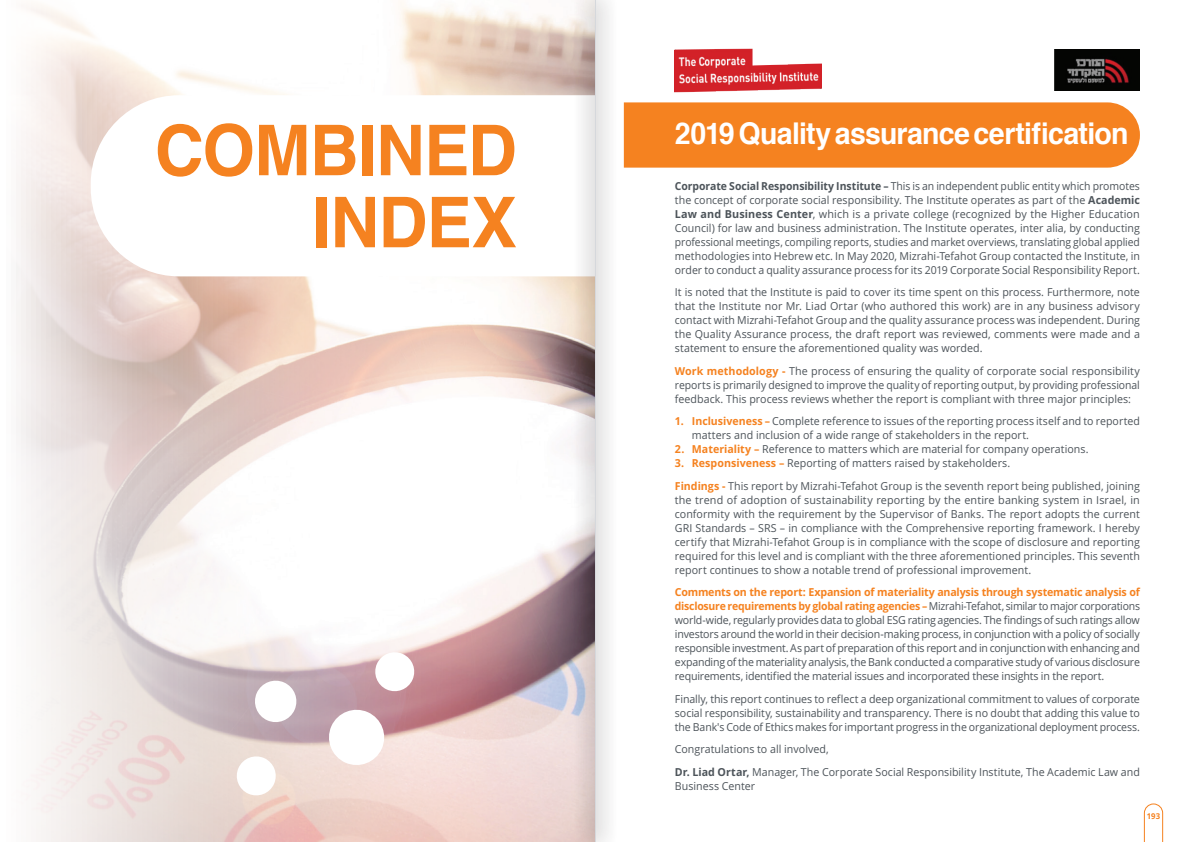
<style>
.page{position:relative;width:1191px;height:842px;background:#fff}
.page>*{position:absolute;margin:0;border:0;box-sizing:border-box;transform-origin:0 0}
.t1{font:700 70px/72px "Helvetica";letter-spacing:-.015em;color:#f58220;text-align:right}
.t2{font:700 30px "Helvetica";letter-spacing:-.025em;color:#fff;scale:.95 1}
.t3{font:11px/14px "Open Sans Hebrew";color:#4d545a;text-align:justify}
.t4{font:11px/14px "Open Sans Hebrew";color:#4d545a;text-align:justify;scale:.95 1}
.t5{font:11px/14px "Open Sans Hebrew";color:#4d545a;scale:.96 1}
.t6{font:700 8px "Open Sans Hebrew";color:#f58220}
.s1{font-weight:700}
.s2{font-weight:700;color:#f58220}
</style>
<div class="page">
<svg style="left:1144px;top:804px;width:18px;height:38px"></svg>
<img style="left:16px;top:1px;width:557px;height:841px">
<div style="left:624px;top:102px;width:516px;height:66px;background:#f58220"></div>
<img style="left:1055px;top:50px;width:85px;height:41px">
<img style="left:675px;top:48px;width:146px;height:44px">
<svg style="left:325px;top:706px;width:63px;height:63px"></svg>
<svg style="left:252px;top:678px;width:47px;height:47px"></svg>
<svg style="left:234px;top:754px;width:44px;height:44px"></svg>
<svg style="left:372px;top:649px;width:45px;height:45px"></svg>
<svg style="left:91px;top:95px;width:482px;height:181px"></svg>
<div style="left:573px;top:0;width:45px;height:842px;background:#231f20;opacity:.6"></div>
<hr style="left:595px;top:0;width:1px;height:842px;background:#d5d8dc">
<h2 class="t1" style="left:155px;top:115px;width:364px">COMBINED<br>INDEX</h2>
<h3 class="t2" style="left:675px;top:109px;width:479px">2019 Quality assurance certification</h3>
<p class="t4" style="left:675px;top:179px;width:491px"><span class="s1">Corporate Social Responsibility Institute –</span> This is an independent public entity which promotes the concept of corporate social responsibility. The Institute operates as part of the <span class="s1">Academic Law and Business Center</span>, which is a private college (recognized by the Higher Education Council) for law and business administration. The Institute operates, inter alia, by conducting professional meetings, compiling reports, studies and market overviews, translating global applied methodologies into Hebrew etc. In May 2020, Mizrahi-Tefahot Group contacted the Institute, in order to conduct a quality assurance process for its 2019 Corporate Social Responsibility Report.</p>
<p class="t3" style="left:675px;top:286px;width:466px">It is noted that the Institute is paid to cover its time spent on this process. Furthermore, note that the Institute nor Mr. Liad Ortar (who authored this work) are in any business advisory contact with Mizrahi-Tefahot Group and the quality assurance process was independent. During the Quality Assurance process, the draft report was reviewed, comments were made and a statement to ensure the aforementioned quality was worded.</p>
<p class="t3" style="left:675px;top:364px;width:466px"><span class="s2">Work methodology -</span> The process of ensuring the quality of corporate social responsibility reports is primarily designed to improve the quality of reporting output, by providing professional feedback. This process reviews whether the report is compliant with three major principles:</p>
<p class="t5" style="left:692px;top:415px;width:468px;text-indent:-17px"><span class="s2">1. Inclusiveness –</span> Complete reference to issues of the reporting process itself and to reported matters and inclusion of a wide range of stakeholders in the report.</p>
<p class="t3" style="left:675px;top:443px;width:415px"><span class="s2">2. Materiality –</span> Reference to matters which are material for company operations.</p>
<p class="t3" style="left:675px;top:457px;width:337px"><span class="s2">3. Responsiveness –</span> Reporting of matters raised by stakeholders.</p>
<p class="t3" style="left:675px;top:479px;width:466px"><span class="s2">Findings -</span> This report by Mizrahi-Tefahot Group is the seventh report being published, joining the trend of adoption of sustainability reporting by the entire banking system in Israel, in conformity with the requirement by the Supervisor of Banks. The report adopts the current GRI Standards – SRS – in compliance with the Comprehensive reporting framework. I hereby certify that Mizrahi-Tefahot Group is in compliance with the scope of disclosure and reporting required for this level and is compliant with the three aforementioned principles. This seventh report continues to show a notable trend of professional improvement.</p>
<p class="t4" style="left:675px;top:586px;width:491px"><span class="s2">Comments on the report: Expansion of materiality analysis through systematic analysis of disclosure requirements by global rating agencies –</span> Mizrahi-Tefahot, similar to major corporations world-wide, regularly provides data to global ESG rating agencies. The findings of such ratings allow investors around the world in their decision-making process, in conjunction with a policy of socially responsible investment. As part of preparation of this report and in conjunction with enhancing and expanding of the materiality analysis, the Bank conducted a comparative study of various disclosure requirements, identified the material issues and incorporated these insights in the report.</p>
<p class="t3" style="left:675px;top:692px;width:466px">Finally, this report continues to reflect a deep organizational commitment to values of corporate social responsibility, sustainability and transparency. There is no doubt that adding this value to the Bank's Code of Ethics makes for important progress in the organizational deployment process.</p>
<p class="t3" style="left:675px;top:743px;width:155px">Congratulations to all involved,</p>
<p class="t3" style="left:675px;top:765px;width:466px"><span class="s1">Dr. Liad Ortar,</span> Manager, The Corporate Social Responsibility Institute, The Academic Law and<br>Business Center</p>
<p class="t6" style="left:1146px;top:811px;width:15px">193</p>
</div>
